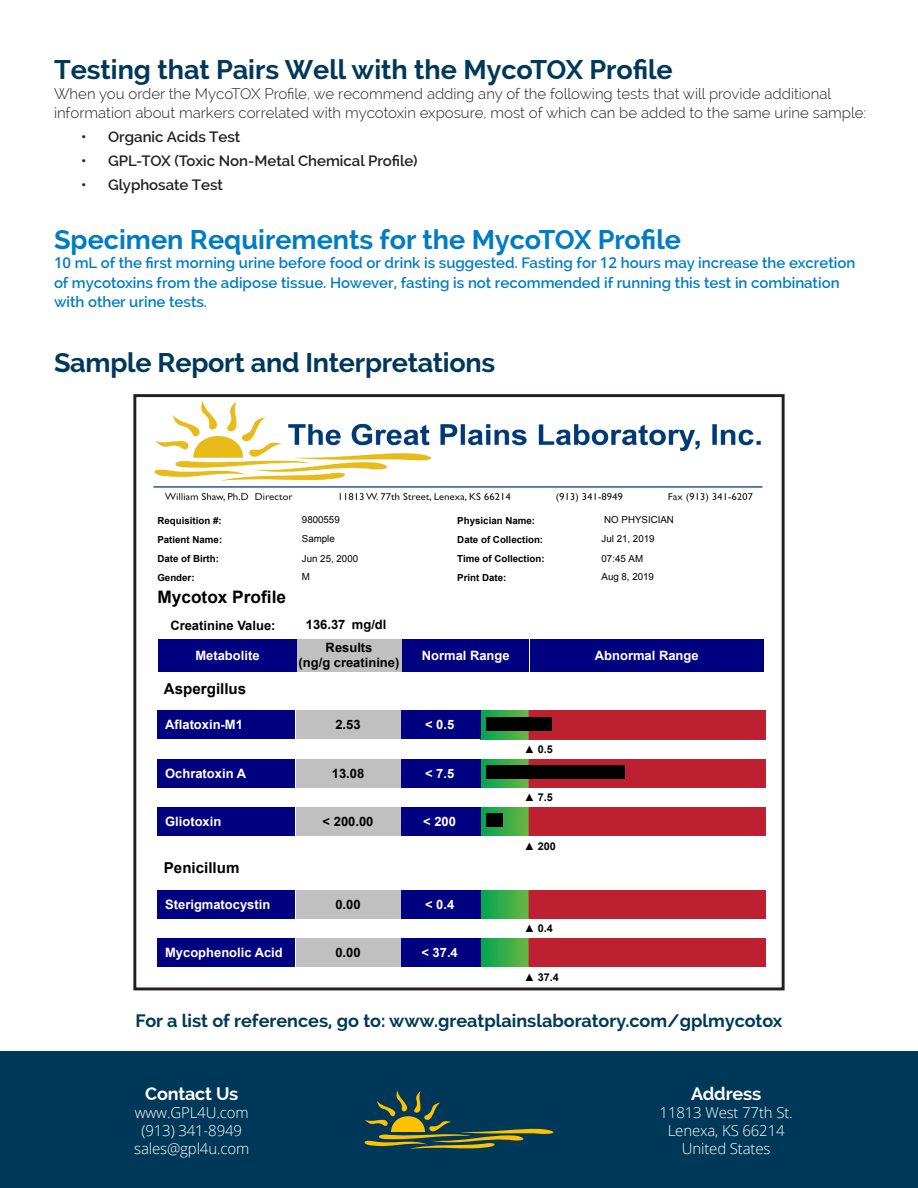
<style>
.page{position:relative;width:918px;height:1188px;background:#fff}
.page>*{position:absolute;margin:0;border:0;box-sizing:border-box;transform-origin:0 0}
.t1{font:700 27px "Raleway";letter-spacing:-.01em;color:#003859}
.t2{font:700 27px "Raleway";color:#007cc2}
.t3{font:700 18px "Raleway";color:#003859}
.t4{font:700 18px "Raleway";letter-spacing:-.01em;color:#fff}
.t5{font:700 17.25px "Arial";color:#000}
.t6{font:600 15px/19.5px "Raleway";color:#007cc2}
.t7{font:300 15px/19.5px "Raleway";color:#231f20}
.t8{font:300 15px/18px "Open Sans";letter-spacing:-.01em;color:#fff;text-align:center}
.t9{font:600 15px "Raleway";color:#231f20}
.t10{font:700 15px "Arial";color:#000}
.t11{font:700 12.9px "Arial";color:#fff}
.t12{font:700 12.9px/15.1px "Arial";color:#000;text-align:center}
.t13{font:700 10.8px "Arial";color:#000}
.t14{font:700 9.6px "Arial";color:#000}
.t15{font:9.6px "Arial";color:#000}
.s1{font-family:"Open Sans"}
.s2{color:#f00}
</style>
<div class="page">
<div style="left:0;top:1051px;width:918px;height:137px;background:#003859"></div>
<svg style="left:364px;top:1090px;width:190px;height:59px"></svg>
<img style="left:153px;top:400px;width:610px;height:103px">
<div style="left:158px;top:639px;width:139px;height:32px;background:#000080"></div>
<div style="left:297px;top:639px;width:104px;height:32px;background:#c0c0c0"></div>
<div style="left:402px;top:639px;width:127px;height:32px;background:#000080"></div>
<div style="left:530px;top:639px;width:233px;height:32px;background:#000080"></div>
<div style="left:157px;top:711px;width:138px;height:28px;background:#000080"></div>
<img style="left:480px;top:711px;width:286px;height:28px">
<img style="left:487px;top:717px;width:64px;height:13px">
<div style="left:399px;top:711px;width:81px;height:28px;background:#000080"></div>
<div style="left:296px;top:711px;width:104px;height:28px;background:#c0c0c0"></div>
<div style="left:157px;top:759px;width:138px;height:28px;background:#000080"></div>
<img style="left:480px;top:759px;width:286px;height:28px">
<div style="left:487px;top:766px;width:137px;height:12px;background:#000"></div>
<div style="left:399px;top:759px;width:81px;height:28px;background:#000080"></div>
<div style="left:296px;top:759px;width:104px;height:28px;background:#c0c0c0"></div>
<div style="left:157px;top:807px;width:138px;height:29px;background:#000080"></div>
<img style="left:480px;top:807px;width:286px;height:29px">
<img style="left:487px;top:814px;width:15px;height:13px">
<div style="left:399px;top:807px;width:81px;height:29px;background:#000080"></div>
<div style="left:296px;top:807px;width:104px;height:29px;background:#c0c0c0"></div>
<div style="left:157px;top:890px;width:138px;height:28px;background:#000080"></div>
<img style="left:480px;top:890px;width:286px;height:28px">
<div style="left:399px;top:890px;width:81px;height:28px;background:#000080"></div>
<div style="left:296px;top:890px;width:104px;height:28px;background:#c0c0c0"></div>
<div style="left:157px;top:938px;width:138px;height:29px;background:#000080"></div>
<img style="left:480px;top:938px;width:286px;height:29px">
<div style="left:399px;top:938px;width:81px;height:29px;background:#000080"></div>
<div style="left:296px;top:938px;width:104px;height:29px;background:#c0c0c0"></div>
<div style="left:133px;top:394px;width:652px;height:596px;border:3px solid #231f20"></div>
<h1 class="t1" style="left:54px;top:54px;width:620px">Testing that Pairs Well with the MycoTOX Profile</h1>
<p class="t7" style="left:54px;top:84px;width:814px">When you order the MycoTOX Profile, we recommend adding any of the following tests that will provide additional information about markers correlated with mycotoxin exposure, most of which can be added to the same urine sample:</p>
<p class="t9" style="left:81px;top:128px;width:161px">• Organic Acids Test</p>
<p class="t9" style="left:81px;top:152px;width:338px">• GPL-TOX (Toxic Non-Metal Chemical Profile)</p>
<p class="t9" style="left:81px;top:176px;width:143px">• Glyphosate Test</p>
<h1 class="t2" style="left:54px;top:224px;width:629px">Specimen Requirements for the MycoTOX Profile</h1>
<p class="t6" style="left:54px;top:253px;width:803px"><span class="s1">10</span> mL of the first morning urine before food or drink is suggested. Fasting for <span class="s1">12</span> hours may increase the excretion of mycotoxins from the adipose tissue. However, fasting is not recommended if running this test in combination with other urine tests.</p>
<h1 class="t1" style="left:54px;top:348px;width:443px">Sample Report and Interpretations</h1>
<p class="t14" style="left:157px;top:514px;width:66px">Requisition #:</p>
<p class="t15" style="left:302px;top:514px;width:39px">9800559</p>
<p class="t14" style="left:457px;top:514px;width:79px">Physician Name:</p>
<p class="t15" style="left:604px;top:514px;width:71px">NO PHYSICIAN</p>
<p class="t15" style="left:302px;top:533px;width:34px">Sample</p>
<p class="t14" style="left:457px;top:533px;width:87px">Date of Collection:</p>
<p class="t14" style="left:157px;top:533px;width:66px">Patient Name:</p>
<p class="t14" style="left:157px;top:571px;width:39px">Gender:</p>
<p class="t15" style="left:302px;top:552px;width:58px">Jun 25, 2000</p>
<p class="t14" style="left:157px;top:552px;width:63px">Date of Birth:</p>
<p class="t14" style="left:457px;top:552px;width:89px">Time of Collection:</p>
<p class="t15" style="left:302px;top:571px;width:10px">M</p>
<p class="t14" style="left:457px;top:571px;width:51px">Print Date:</p>
<p class="t15" style="left:602px;top:533px;width:54px">Jul 21, 2019</p>
<p class="t15" style="left:602px;top:552px;width:43px">07:45 AM</p>
<p class="t15" style="left:602px;top:571px;width:54px">Aug 8, 2019</p>
<p class="t5" style="left:157px;top:586px;width:130px">Mycotox Profile</p>
<p class="t12" style="left:170px;top:618px;width:107px">Creatinine Value:</p>
<p class="t12" style="left:306px;top:617px;width:82px">136.37 mg/dl</p>
<p class="t11" style="left:195px;top:647px;width:66px">Metabolite</p>
<p class="t12" style="left:299px;top:640px;width:102px">Results<br>(ng/g creatinine)</p>
<p class="t11" style="left:422px;top:647px;width:89px">Normal Range</p>
<p class="t11" style="left:595px;top:647px;width:105px">Abnormal Range</p>
<p class="t10" style="left:164px;top:678px;width:84px">Aspergillus</p>
<p class="t11" style="left:165px;top:716px;width:79px">Aflatoxin-M1</p>
<p class="t11" style="left:165px;top:765px;width:82px">Ochratoxin A</p>
<p class="t11" style="left:165px;top:813px;width:58px">Gliotoxin</p>
<p class="t10" style="left:164px;top:857px;width:77px">Penicillum</p>
<p class="t11" style="left:165px;top:895px;width:107px">Sterigmatocystin</p>
<p class="t11" style="left:165px;top:944px;width:119px">Mycophenolic Acid</p>
<p class="t12" style="left:335px;top:718px;width:52px">2.53 <span class="s2">H</span></p>
<p class="t11" style="left:425px;top:716px;width:31px">&lt; 0.5</p>
<p class="t12" style="left:332px;top:766px;width:56px">13.08 <span class="s2">H</span></p>
<p class="t11" style="left:425px;top:765px;width:31px">&lt; 7.5</p>
<p class="t12" style="left:323px;top:814px;width:52px">&lt; 200.00</p>
<p class="t11" style="left:423px;top:813px;width:34px">&lt; 200</p>
<p class="t12" style="left:335px;top:897px;width:27px">0.00</p>
<p class="t11" style="left:425px;top:895px;width:31px">&lt; 0.4</p>
<p class="t12" style="left:335px;top:945px;width:27px">0.00</p>
<p class="t11" style="left:421px;top:944px;width:38px">&lt; 37.4</p>
<p class="t13" style="left:524px;top:742px;width:30px">▲ 0.5</p>
<p class="t13" style="left:524px;top:790px;width:30px">▲ 7.5</p>
<p class="t13" style="left:524px;top:839px;width:33px">▲ 200</p>
<p class="t13" style="left:524px;top:921px;width:30px">▲ 0.4</p>
<p class="t13" style="left:524px;top:970px;width:36px">▲ 37.4</p>
<p class="t3" style="left:136px;top:1011px;width:648px">For a list of references, go to: www.greatplainslaboratory.com/gplmycotox</p>
<p class="t4" style="left:145px;top:1084px;width:95px">Contact Us</p>
<p class="t8" style="left:134px;top:1103px;width:117px">www.GPL4U.com (913) 341-8949 sales@gpl4u.com</p>
<p class="t4" style="left:691px;top:1084px;width:72px">Address</p>
<p class="t8" style="left:660px;top:1103px;width:135px">11813 West 77th St.<br>Lenexa, KS 66214<br>United States</p>
</div>
